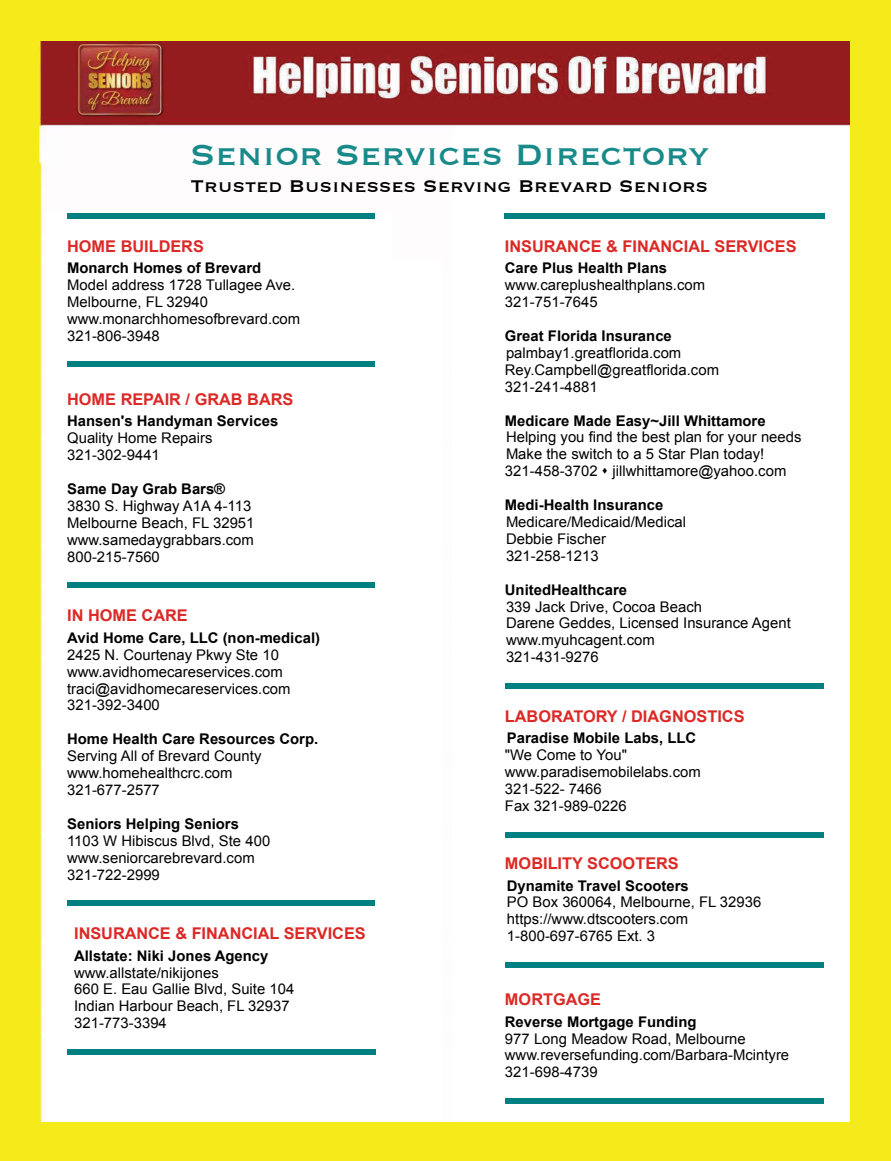
<style>
.page{position:relative;width:891px;height:1161px;background:#f6eb1a}
.page>*{position:absolute;margin:0;border:0;box-sizing:border-box;transform-origin:0 0}
.t1{font:38.25px "Copperplate";color:#198a8a}
.t2{font:22.05px "Copperplate";color:#000}
.t3{font:700 16.2px "Arial";letter-spacing:-.005em;color:#db2926}
.t4{font:14.7px/17px "Arial";letter-spacing:.005em;color:#000}
.s1{font-weight:700}
</style>
<div class="page">
<img style="left:40px;top:41px;width:810px;height:1080px">
<hr style="left:452px;top:130px;width:3px;height:991px;background:#fff">
<div style="left:456px;top:127px;width:394px;height:994px;background:#fff"></div>
<div style="left:47px;top:261px;width:396px;height:860px;background:#fff"></div>
<div style="left:504px;top:213px;width:320px;height:6px;background:#008080"></div>
<div style="left:505px;top:683px;width:318px;height:6px;background:#008080"></div>
<div style="left:505px;top:832px;width:318px;height:5px;background:#008080"></div>
<div style="left:505px;top:962px;width:318px;height:6px;background:#008080"></div>
<div style="left:505px;top:1098px;width:318px;height:6px;background:#008080"></div>
<div style="left:47px;top:213px;width:345px;height:908px;background:#fff"></div>
<div style="left:67px;top:213px;width:307px;height:6px;background:#008080"></div>
<div style="left:67px;top:362px;width:307px;height:5px;background:#008080"></div>
<div style="left:67px;top:582px;width:307px;height:6px;background:#008080"></div>
<div style="left:67px;top:900px;width:307px;height:6px;background:#008080"></div>
<div style="left:67px;top:1049px;width:308px;height:6px;background:#008080"></div>
<p class="t1" style="left:190px;top:129px;width:522px">Senior Services Directory</p>
<p class="t2" style="left:191px;top:171px;width:519px">Trusted Businesses Serving Brevard Seniors</p>
<p class="t3" style="left:67px;top:240px;width:138px">HOME BUILDERS</p>
<p class="t4" style="left:67px;top:261px;width:235px"><span class="s1">Monarch Homes of Brevard<br></span>Model address 1728 Tullagee Ave.<br>Melbourne, FL 32940 www.monarchhomesofbrevard.com<br>321-806-3948</p>
<p class="t3" style="left:67px;top:393px;width:228px">HOME REPAIR / GRAB BARS</p>
<p class="t4" style="left:67px;top:414px;width:213px"><span class="s1">Hansen's Handyman Services<br></span>Quality Home Repairs<br>321-302-9441</p>
<p class="t4" style="left:67px;top:482px;width:189px"><span class="s1">Same Day Grab Bars®<br></span>3830 S. Highway A1A 4-113<br>Melbourne Beach, FL 32951 www.samedaygrabbars.com<br>800-215-7560</p>
<p class="t3" style="left:67px;top:610px;width:122px">IN HOME CARE</p>
<p class="t4" style="left:67px;top:631px;width:254px"><span class="s1">Avid Home Care, LLC (non-medical)<br></span>2425 N. Courtenay Pkwy Ste 10 www.avidhomecareservices.com traci@avidhomecareservices.com<br>321-392-3400</p>
<p class="t4" style="left:67px;top:732px;width:253px"><span class="s1">Home Health Care Resources Corp.<br></span>Serving All of Brevard County www.homehealthcrc.com<br>321-677-2577</p>
<p class="t4" style="left:67px;top:817px;width:205px"><span class="s1">Seniors Helping Seniors<br></span>1103 W Hibiscus Blvd, Ste 400 www.seniorcarebrevard.com<br>321-722-2999</p>
<p class="t3" style="left:74px;top:927px;width:293px">INSURANCE &amp; FINANCIAL SERVICES</p>
<p class="t4" style="left:74px;top:948px;width:222px"><span class="s1">Allstate: Niki Jones Agency </span>www.allstate/nikijones<br>660 E. Eau Gallie Blvd, Suite 104<br>Indian Harbour Beach, FL 32937<br>321-773-3394</p>
<p class="t3" style="left:505px;top:240px;width:293px">INSURANCE &amp; FINANCIAL SERVICES</p>
<p class="t4" style="left:505px;top:261px;width:202px"><span class="s1">Care Plus Health Plans </span>www.careplushealthplans.com<br>321-751-7645</p>
<p class="t4" style="left:505px;top:329px;width:216px"><span class="s1">Great Florida Insurance </span>palmbay1.greatflorida.com<br>Rey.Campbell@greatflorida.com<br>321-241-4881</p>
<p class="t4" style="left:505px;top:413px;width:298px"><span class="s1">Medicare Made Easy~Jill Whittamore </span>Helping you find the best plan for your needs Make the switch to a 5 Star Plan today!<br>321-458-3702 ▲ jillwhittamore@yahoo.com</p>
<p class="t4" style="left:505px;top:498px;width:183px"><span class="s1">Medi-Health Insurance<br></span>Medicare/Medicaid/Medical<br>Debbie Fischer<br>321-258-1213</p>
<p class="t4" style="left:505px;top:582px;width:287px"><span class="s1">UnitedHealthcare<br></span>339 Jack Drive, Cocoa Beach<br>Darene Geddes, Licensed Insurance Agent www.myuhcagent.com<br>321-431-9276</p>
<p class="t3" style="left:505px;top:710px;width:241px">LABORATORY / DIAGNOSTICS</p>
<p class="t4" style="left:505px;top:731px;width:197px"><span class="s1">Paradise Mobile Labs, LLC </span>"We Come to You" www.paradisemobilelabs.com<br>321-522- 7466<br>Fax 321-989-0226</p>
<p class="t3" style="left:505px;top:857px;width:175px">MOBILITY SCOOTERS</p>
<p class="t4" style="left:507px;top:878px;width:256px"><span class="s1">Dynamite Travel Scooters<br></span>PO Box 360064, Melbourne, FL 32936 https://www.dtscooters.com<br>1-800-697-6765 Ext. 3</p>
<p class="t3" style="left:505px;top:993px;width:98px">MORTGAGE</p>
<p class="t4" style="left:505px;top:1014px;width:286px"><span class="s1">Reverse Mortgage Funding<br></span>977 Long Meadow Road, Melbourne www.reversefunding.com/Barbara-Mcintyre<br>321-698-4739</p>
</div>
